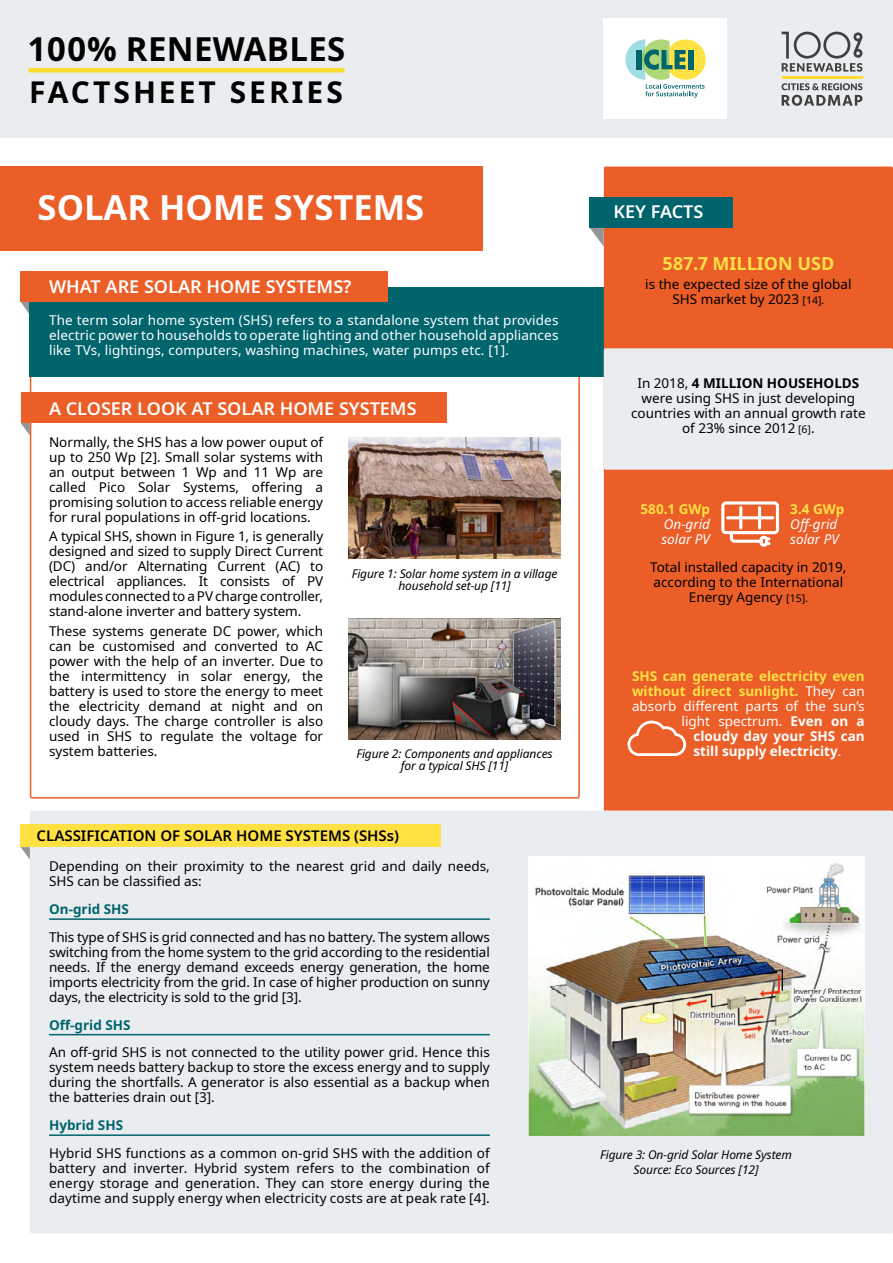
<style>
.page{position:relative;width:893px;height:1263px;background:#fff}
.page>*{position:absolute;margin:0;border:0;box-sizing:border-box;transform-origin:0 0}
.t1{font:700 34.5px "Noto Sans";color:#fff}
.t2{font:700 33px "Noto Sans";letter-spacing:.01em;color:#000}
.t3{font:700 30px "Noto Sans";letter-spacing:.1em;color:#000}
.t4{font:600 18px "Noto Sans";color:#fff}
.t5{font:700 18px "Noto Sans";color:#ffe144}
.t6{font:600 15px "Noto Sans";color:#000}
.t7{font:13.5px/15px "Noto Sans";color:#000;text-align:justify}
.t8{font:13.5px/15px "Noto Sans";letter-spacing:.01em;color:#fff;text-align:justify}
.t9{font:700 13.5px "Noto Sans";color:#ffe144}
.t10{font:700 13.5px "Noto Sans";color:#fff}
.t11{font:700 13.5px "Noto Sans";color:#00646c}
.t12{font:italic 13.5px/15px "Noto Sans";color:#fff}
.t13{font:italic 12px/12px "Noto Sans";letter-spacing:-.01em;color:#000;text-align:center}
.s1{font-size:10.5px}
.s2{font-weight:700}
.s3{font-weight:400;color:#fff}
.s4{font-weight:400}
</style>
<div class="page">
<div style="left:0;top:0;width:893px;height:137px;background:#eaedef"></div>
<div style="left:29px;top:287px;width:864px;height:90px;background:#00646c"></div>
<svg style="left:21px;top:302px;width:8px;height:12px"></svg>
<div style="left:21px;top:271px;width:367px;height:31px;background:#eb5e28"></div>
<div style="left:0;top:167px;width:482px;height:84px;background:#eb5e28"></div>
<div style="left:604px;top:167px;width:289px;height:999px;background:#eb5e28;border-radius:2px"></div>
<svg style="left:589px;top:227px;width:15px;height:20px"></svg>
<div style="left:589px;top:197px;width:144px;height:30px;background:#00646c"></div>
<svg style="left:21px;top:423px;width:9px;height:12px"></svg>
<div style="left:21px;top:392px;width:425px;height:31px;background:#eb5e28"></div>
<svg style="left:782px;top:32px;width:80px;height:40px"></svg>
<hr style="left:782px;top:76px;width:80px;height:3px;background:#fcdb30">
<svg style="left:782px;top:83px;width:80px;height:23px"></svg>
<div style="left:30px;top:68px;width:313px;height:5px;background:#fcdb30"></div>
<div style="left:604px;top:18px;width:123px;height:101px;background:#fff"></div>
<svg style="left:625px;top:39px;width:81px;height:59px"></svg>
<img style="left:349px;top:438px;width:212px;height:121px">
<img style="left:349px;top:618px;width:212px;height:121px">
<div style="left:30px;top:810px;width:863px;height:423px;background:#eaedef;border-radius:2px"></div>
<svg style="left:21px;top:847px;width:9px;height:12px"></svg>
<div style="left:21px;top:825px;width:420px;height:22px;background:#ffe144"></div>
<div style="left:604px;top:348px;width:289px;height:122px;background:#eaedef;border-radius:2px"></div>
<div style="left:721px;top:501px;width:58px;height:33px;border:3px solid #fff;border-radius:3px"></div>
<hr style="left:739px;top:508px;width:3px;height:20px;background:#fff">
<hr style="left:758px;top:508px;width:3px;height:20px;background:#fff">
<hr style="left:727px;top:516px;width:46px;height:3px;background:#fff">
<div style="left:759px;top:536px;width:9px;height:11px;border:3px solid #fff;border-radius:2px"></div>
<svg style="left:728px;top:529px;width:41px;height:16px"></svg>
<hr style="left:49px;top:918px;width:441px;height:2px;background:#00646c">
<hr style="left:49px;top:1034px;width:441px;height:1px;background:#00646c">
<hr style="left:49px;top:1134px;width:441px;height:2px;background:#00646c">
<img style="left:529px;top:857px;width:336px;height:278px">
<svg style="left:628px;top:721px;width:58px;height:35px"></svg>
<h2 class="t2" style="left:29px;top:25px;width:318px">100% RENEWABLES</h2>
<h3 class="t3" style="left:29px;top:71px;width:315px">FACTSHEET SERIES</h3>
<h1 class="t1" style="left:38px;top:184px;width:388px">SOLAR HOME SYSTEMS</h1>
<h3 class="t4" style="left:613px;top:199px;width:91px">KEY FACTS</h3>
<h3 class="t4" style="left:49px;top:273px;width:304px">WHAT ARE SOLAR HOME SYSTEMS?</h3>
<p class="t8" style="left:49px;top:313px;width:511px">The term solar home system (SHS) refers to a standalone system that provides electric power to households to operate lighting and other household appliances like TVs, lightings, computers, washing machines, water pumps etc. [1].</p>
<h3 class="t4" style="left:49px;top:396px;width:369px">A CLOSER LOOK AT SOLAR HOME SYSTEMS</h3>
<p class="t7" style="left:49px;top:435px;width:276px">Normally, the SHS has a low power ouput of up to 250 Wp [2]. Small solar systems with an output between 1 Wp and 11 Wp are called Pico Solar Systems, offering a promising solution to access reliable energy for rural populations in off-grid locations.</p>
<p class="t7" style="left:49px;top:529px;width:276px">A typical SHS, shown in Figure 1, is generally designed and sized to supply Direct Current (DC) and/or Alternating Current (AC) to electrical appliances. It consists of PV modules connected to a PV charge controller, stand-alone inverter and battery system.</p>
<p class="t7" style="left:49px;top:623px;width:276px">These systems generate DC power, which can be customised and converted to AC power with the help of an inverter. Due to the intermittency in solar energy, the battery is used to store the energy to meet the electricity demand at night and on cloudy days. The charge controller is also used in SHS to regulate the voltage for system batteries.</p>
<p class="t13" style="left:352px;top:567px;width:207px">Figure 1: Solar home system in a village household set-up [11]</p>
<p class="t13" style="left:356px;top:748px;width:198px">Figure 2: Components and appliances for a typical SHS [11]</p>
<p class="t6" style="left:37px;top:825px;width:364px">CLASSIFICATION OF SOLAR HOME SYSTEMS (SHSs)</p>
<p class="t7" style="left:49px;top:859px;width:442px">Depending on their proximity to the nearest grid and daily needs,<br>SHS can be classified as:</p>
<p class="t11" style="left:49px;top:900px;width:82px">On-grid SHS</p>
<p class="t7" style="left:49px;top:930px;width:442px">This type of SHS is grid connected and has no battery. The system allows switching from the home system to the grid according to the residential needs. If the energy demand exceeds energy generation, the home imports electricity from the grid. In case of higher production on sunny days, the electricity is sold to the grid [3].</p>
<p class="t11" style="left:49px;top:1015px;width:83px">Off-grid SHS</p>
<p class="t7" style="left:49px;top:1045px;width:442px">An off-grid SHS is not connected to the utility power grid. Hence this system needs battery backup to store the excess energy and to supply during the shortfalls. A generator is also essential as a backup when the batteries drain out [3].</p>
<p class="t11" style="left:49px;top:1116px;width:76px">Hybrid SHS</p>
<p class="t7" style="left:49px;top:1146px;width:442px">Hybrid SHS functions as a common on-grid SHS with the addition of battery and inverter. Hybrid system refers to the combination of energy storage and generation. They can store energy during the daytime and supply energy when electricity costs are at peak rate [4].</p>
<h3 class="t5" style="left:662px;top:251px;width:173px">587.7 MILLION USD</h3>
<p class="t7" style="left:645px;top:277px;width:208px;text-align:center">is the expected size of the global<br>SHS market by 2023 <span class="s1">[14].</span></p>
<p class="t7" style="left:631px;top:375px;width:236px;text-align:center">In 2018, <span class="s2">4 MILLION HOUSEHOLDS </span>were using SHS in just developing countries with an annual growth rate of 23% since 2012 <span class="s1">[6]</span>.</p>
<p class="t9" style="left:641px;top:500px;width:71px">580.1 GWp</p>
<p class="t12" style="left:661px;top:517px;width:50px">On-grid solar PV</p>
<p class="t9" style="left:790px;top:500px;width:56px">3.4 GWp</p>
<p class="t12" style="left:790px;top:517px;width:50px">Off-grid solar PV</p>
<p class="t7" style="left:650px;top:559px;width:198px;text-align:center">Total installed capacity in 2019, according to the International<br>Energy Agency <span class="s1">[15].</span></p>
<p class="t9" style="left:632px;top:666px;width:234px">SHS can generate electricity even</p>
<p class="t9" style="left:632px;top:681px;width:234px">without direct sunlight. <span class="s3">They can</span></p>
<p class="t8" style="left:632px;top:698px;width:234px">absorb different parts of the sun’s</p>
<p class="t8" style="left:682px;top:713px;width:185px">light spectrum. <span class="s2">Even on a</span></p>
<p class="t10" style="left:694px;top:726px;width:173px">cloudy day your SHS can</p>
<p class="t10" style="left:694px;top:741px;width:149px">still supply electricity<span class="s4">.</span></p>
<p class="t13" style="left:600px;top:1147px;width:193px;line-height:15px">Figure 3: On-grid Solar Home System<br>Source: Eco Sources [12]</p>
</div>
